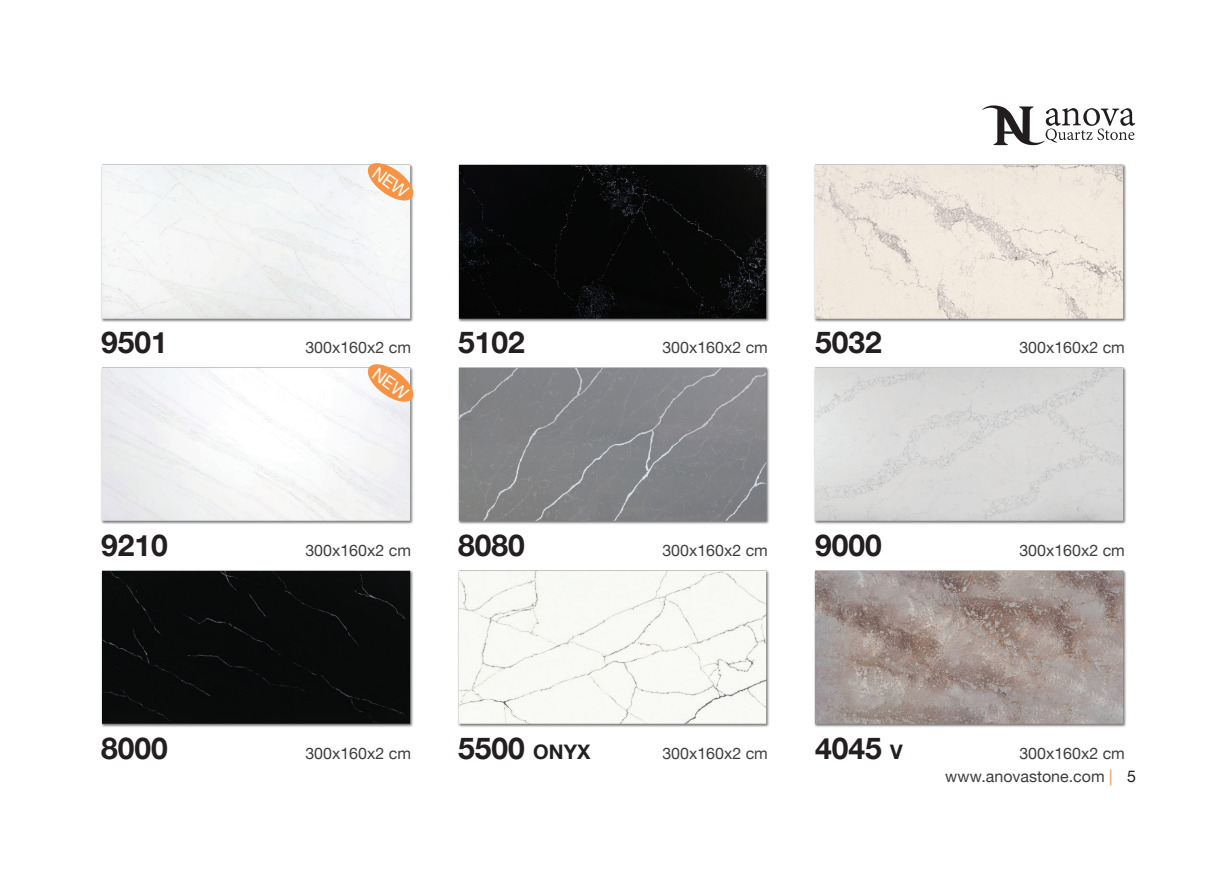
<style>
.page{position:relative;width:1225px;height:874px;background:#fff}
.page>*{position:absolute;margin:0;border:0;box-sizing:border-box;transform-origin:0 0}
.t1{font:700 30px "Helvetica Neue W23 fo SKY";color:#231f20}
.t2{font:16px "Helvetica Neue W23 for SKY";color:#413e3f}
.t3{font:16px "Helvetica Neue W23 for SKY";color:#413e3e}
.t4{font:16px "Helvetica Neue W23 for SKY";color:#3d3d3d}
.s1{font-size:20px}
.s2{color:#f69344}
.s3{color:#231f20}
</style>
<div class="page">
<img style="left:458px;top:164px;width:311px;height:158px">
<img style="left:814px;top:164px;width:312px;height:158px">
<img style="left:101px;top:164px;width:312px;height:158px">
<img style="left:458px;top:367px;width:311px;height:157px">
<img style="left:814px;top:367px;width:312px;height:157px">
<img style="left:101px;top:367px;width:312px;height:157px">
<img style="left:458px;top:570px;width:311px;height:157px">
<img style="left:814px;top:570px;width:312px;height:157px">
<img style="left:101px;top:570px;width:312px;height:157px">
<svg style="left:982px;top:105px;width:153px;height:40px"></svg>
<svg style="left:365px;top:163px;width:49px;height:40px"></svg>
<svg style="left:365px;top:364px;width:49px;height:40px"></svg>
<h1 class="t1" style="left:101px;top:325px;width:68px">9501</h1>
<h1 class="t1" style="left:458px;top:325px;width:68px">5102</h1>
<h1 class="t1" style="left:815px;top:325px;width:68px">5032</h1>
<p class="t3" style="left:305px;top:338px;width:107px">300x160x2 cm</p>
<p class="t3" style="left:662px;top:338px;width:107px">300x160x2 cm</p>
<p class="t3" style="left:1019px;top:338px;width:107px">300x160x2 cm</p>
<h1 class="t1" style="left:101px;top:527px;width:68px">9210</h1>
<h1 class="t1" style="left:458px;top:527px;width:68px">8080</h1>
<h1 class="t1" style="left:815px;top:527px;width:68px">9000</h1>
<p class="t2" style="left:305px;top:540px;width:107px">300x160x2 cm</p>
<p class="t2" style="left:662px;top:540px;width:107px">300x160x2 cm</p>
<p class="t2" style="left:1019px;top:540px;width:107px">300x160x2 cm</p>
<h1 class="t1" style="left:101px;top:730px;width:68px">8000</h1>
<h1 class="t1" style="left:458px;top:730px;width:134px">5500 <span class="s1">ONYX</span></h1>
<h1 class="t1" style="left:815px;top:730px;width:89px">4045 <span class="s1">V</span></h1>
<p class="t2" style="left:305px;top:743px;width:107px">300x160x2 cm</p>
<p class="t2" style="left:662px;top:743px;width:107px">300x160x2 cm</p>
<p class="t2" style="left:1019px;top:743px;width:107px">300x160x2 cm</p>
<p class="t4" style="left:945px;top:767px;width:192px">www.anovastone.com <span class="s2">|</span> <span class="s3">5</span></p>
</div>
